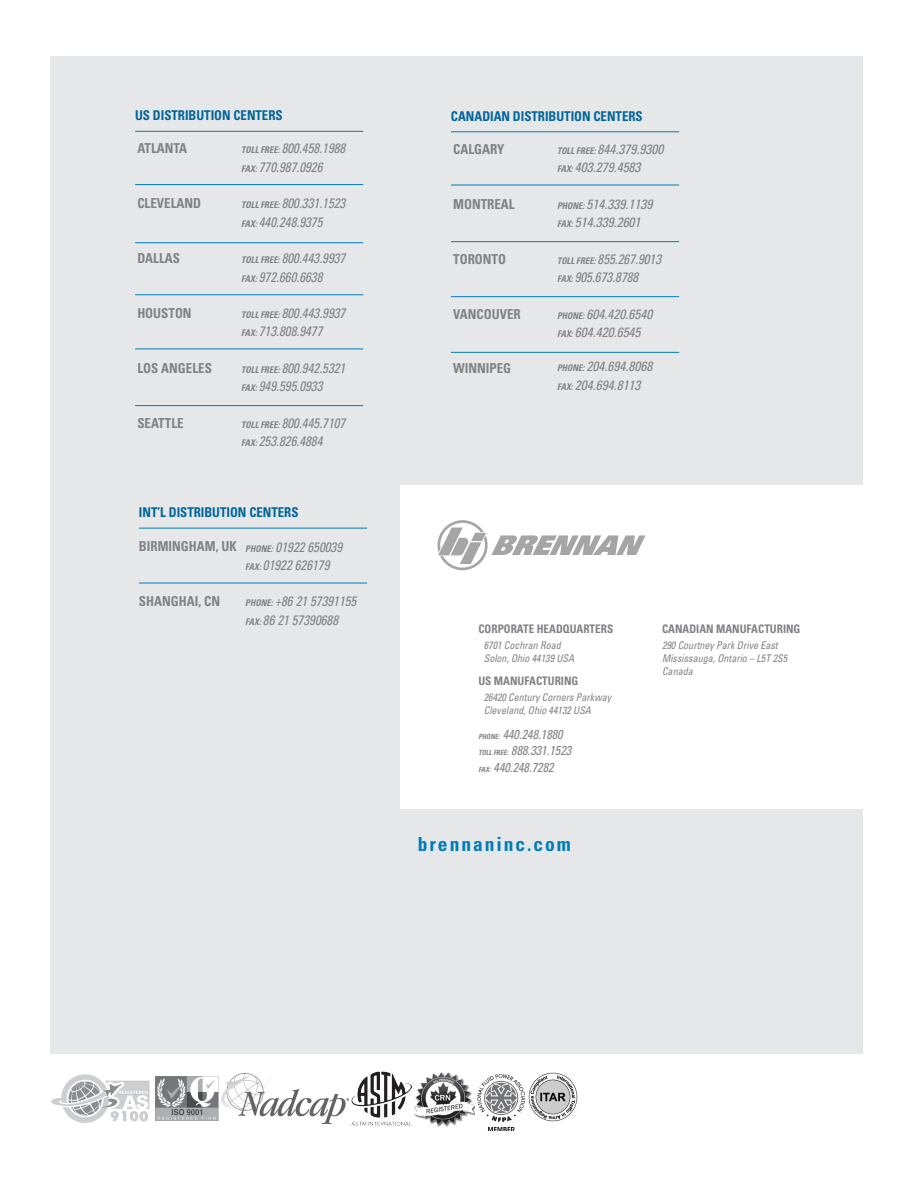
<style>
.page{position:relative;width:918px;height:1188px;background:#fff}
.page>*{position:absolute;margin:0;border:0;box-sizing:border-box;transform-origin:0 0}
.t1{font:700 condensed 19.5px "Univers";letter-spacing:.1em;color:#007cb7}
.t2{font:italic condensed 13.8px "Univers";color:#808285;scale:.95 1}
.t3{font:700 condensed 13.8px "Univers";color:#808285;scale:.95 1}
.t4{font:italic condensed 13.5px "Univers";color:#808285}
.t5{font:700 condensed 13.5px "Univers";color:#016599;scale:.95 1}
.t6{font:italic condensed 12.9px "Univers";color:#808285;scale:.95 1}
.t7{font:700 condensed 11.7px "Univers";color:#808285;scale:.95 1}
.t8{font:italic condensed 10.65px/12.9px "Univers";color:#808285;scale:.95 1}
.s1{font-weight:700;font-size:9.15px}
.s2{font-weight:700;font-size:7.05px}
</style>
<div class="page">
<div style="left:50px;top:56px;width:813px;height:998px;background:#e6e7e9"></div>
<div style="left:400px;top:485px;width:510px;height:324px;background:#fff"></div>
<svg style="left:438px;top:520px;width:207px;height:50px"></svg>
<hr style="left:135px;top:242px;width:228px;height:1px;background:#007cb7">
<hr style="left:135px;top:184px;width:228px;height:1px;background:#007cb7">
<hr style="left:135px;top:131px;width:228px;height:1px;background:#007cb7">
<hr style="left:135px;top:294px;width:228px;height:1px;background:#007cb7">
<hr style="left:135px;top:349px;width:228px;height:1px;background:#007cb7">
<hr style="left:135px;top:405px;width:228px;height:1px;background:#007cb7">
<hr style="left:139px;top:528px;width:228px;height:1px;background:#007cb7">
<hr style="left:139px;top:583px;width:228px;height:1px;background:#007cb7">
<hr style="left:451px;top:241px;width:228px;height:1px;background:#007cb7">
<hr style="left:451px;top:185px;width:228px;height:1px;background:#007cb7">
<hr style="left:451px;top:132px;width:228px;height:1px;background:#007cb7">
<hr style="left:451px;top:296px;width:228px;height:1px;background:#007cb7">
<hr style="left:451px;top:352px;width:228px;height:1px;background:#007cb7">
<img style="left:156px;top:1076px;width:63px;height:45px">
<img style="left:51px;top:1074px;width:99px;height:49px">
<img style="left:222px;top:1074px;width:126px;height:49px">
<img style="left:351px;top:1071px;width:60px;height:55px">
<img style="left:414px;top:1072px;width:60px;height:55px">
<svg style="left:477px;top:1074px;width:48px;height:56px"></svg>
<img style="left:528px;top:1072px;width:49px;height:49px">
<p class="t5" style="left:135px;top:107px;width:157px">US DISTRIBUTION CENTERS</p>
<p class="t3" style="left:137px;top:140px;width:54px">ATLANTA</p>
<p class="t3" style="left:137px;top:195px;width:69px">CLEVELAND</p>
<p class="t3" style="left:137px;top:250px;width:46px">DALLAS</p>
<p class="t3" style="left:137px;top:305px;width:59px">HOUSTON</p>
<p class="t3" style="left:137px;top:360px;width:80px">LOS ANGELES</p>
<p class="t3" style="left:137px;top:415px;width:50px">SEATTLE</p>
<p class="t2" style="left:241px;top:140px;width:111px"><span class="s1">TOLL FREE:</span> 800.458.1988</p>
<p class="t2" style="left:241px;top:158px;width:87px"><span class="s1">FAX:</span> 770.987.0926</p>
<p class="t2" style="left:241px;top:195px;width:111px"><span class="s1">TOLL FREE:</span> 800.331.1523</p>
<p class="t2" style="left:241px;top:213px;width:87px"><span class="s1">FAX:</span> 440.248.9375</p>
<p class="t2" style="left:241px;top:250px;width:111px"><span class="s1">TOLL FREE:</span> 800.443.9937</p>
<p class="t2" style="left:241px;top:268px;width:87px"><span class="s1">FAX:</span> 972.660.6638</p>
<p class="t2" style="left:241px;top:305px;width:111px"><span class="s1">TOLL FREE:</span> 800.443.9937</p>
<p class="t2" style="left:241px;top:323px;width:87px"><span class="s1">FAX:</span> 713.808.9477</p>
<p class="t2" style="left:241px;top:359px;width:111px"><span class="s1">TOLL FREE:</span> 800.942.5321</p>
<p class="t2" style="left:241px;top:378px;width:87px"><span class="s1">FAX:</span> 949.595.0933</p>
<p class="t2" style="left:241px;top:414px;width:111px"><span class="s1">TOLL FREE:</span> 800.445.7107</p>
<p class="t2" style="left:241px;top:433px;width:87px"><span class="s1">FAX:</span> 253.826.4884</p>
<p class="t5" style="left:139px;top:504px;width:170px">INT’L DISTRIBUTION CENTERS</p>
<p class="t3" style="left:139px;top:538px;width:104px">BIRMINGHAM, UK</p>
<p class="t3" style="left:139px;top:593px;width:87px">SHANGHAI, CN</p>
<p class="t2" style="left:245px;top:538px;width:104px"><span class="s1">PHONE:</span> 01922 650039</p>
<p class="t2" style="left:245px;top:556px;width:90px"><span class="s1">FAX:</span> 01922 626179</p>
<p class="t2" style="left:245px;top:593px;width:119px"><span class="s1">PHONE:</span> +86 21 57391155</p>
<p class="t2" style="left:245px;top:611px;width:99px"><span class="s1">FAX:</span> 86 21 57390688</p>
<p class="t5" style="left:451px;top:108px;width:203px">CANADIAN DISTRIBUTION CENTERS</p>
<p class="t3" style="left:453px;top:141px;width:55px">CALGARY</p>
<p class="t3" style="left:453px;top:195px;width:66px">MONTREAL</p>
<p class="t3" style="left:453px;top:250px;width:57px">TORONTO</p>
<p class="t3" style="left:453px;top:305px;width:73px">VANCOUVER</p>
<p class="t3" style="left:453px;top:360px;width:63px">WINNIPEG</p>
<p class="t4" style="left:557px;top:141px;width:108px"><span class="s1">TOLL FREE:</span> 844.379.9300</p>
<p class="t4" style="left:557px;top:159px;width:85px"><span class="s1">FAX:</span> 403.279.4583</p>
<p class="t4" style="left:557px;top:195px;width:97px"><span class="s1">PHONE:</span> 514.339.1139</p>
<p class="t4" style="left:557px;top:214px;width:85px"><span class="s1">FAX:</span> 514.339.2601</p>
<p class="t2" style="left:557px;top:250px;width:111px"><span class="s1">TOLL FREE:</span> 855.267.9013</p>
<p class="t2" style="left:557px;top:268px;width:87px"><span class="s1">FAX:</span> 905.673.8788</p>
<p class="t4" style="left:557px;top:305px;width:97px"><span class="s1">PHONE:</span> 604.420.6540</p>
<p class="t4" style="left:557px;top:324px;width:85px"><span class="s1">FAX:</span> 604.420.6545</p>
<p class="t4" style="left:557px;top:358px;width:97px"><span class="s1">PHONE:</span> 204.694.8068</p>
<p class="t4" style="left:557px;top:376px;width:85px"><span class="s1">FAX:</span> 204.694.8113</p>
<p class="t7" style="left:478px;top:622px;width:143px">CORPORATE HEADQUARTERS</p>
<p class="t8" style="left:484px;top:638px;width:97px">6701 Cochran Road<br>Solon, Ohio 44139 USA</p>
<p class="t7" style="left:478px;top:674px;width:107px">US MANUFACTURING</p>
<p class="t8" style="left:484px;top:691px;width:136px">26420 Century Corners Parkway<br>Cleveland, Ohio 44132 USA</p>
<p class="t6" style="left:478px;top:726px;width:90px"><span class="s2">PHONE:</span> 440.248.1880</p>
<p class="t6" style="left:478px;top:743px;width:99px"><span class="s2">TOLL FREE:</span> 888.331.1523</p>
<p class="t6" style="left:478px;top:759px;width:81px"><span class="s2">FAX:</span> 440.248.7282</p>
<p class="t1" style="left:418px;top:832px;width:155px">brennaninc.com</p>
<p class="t7" style="left:662px;top:622px;width:147px">CANADIAN MANUFACTURING</p>
<p class="t8" style="left:662px;top:638px;width:133px">290 Courtney Park Drive East<br>Mississauga, Ontario – L5T 2S5<br>Canada</p>
</div>
